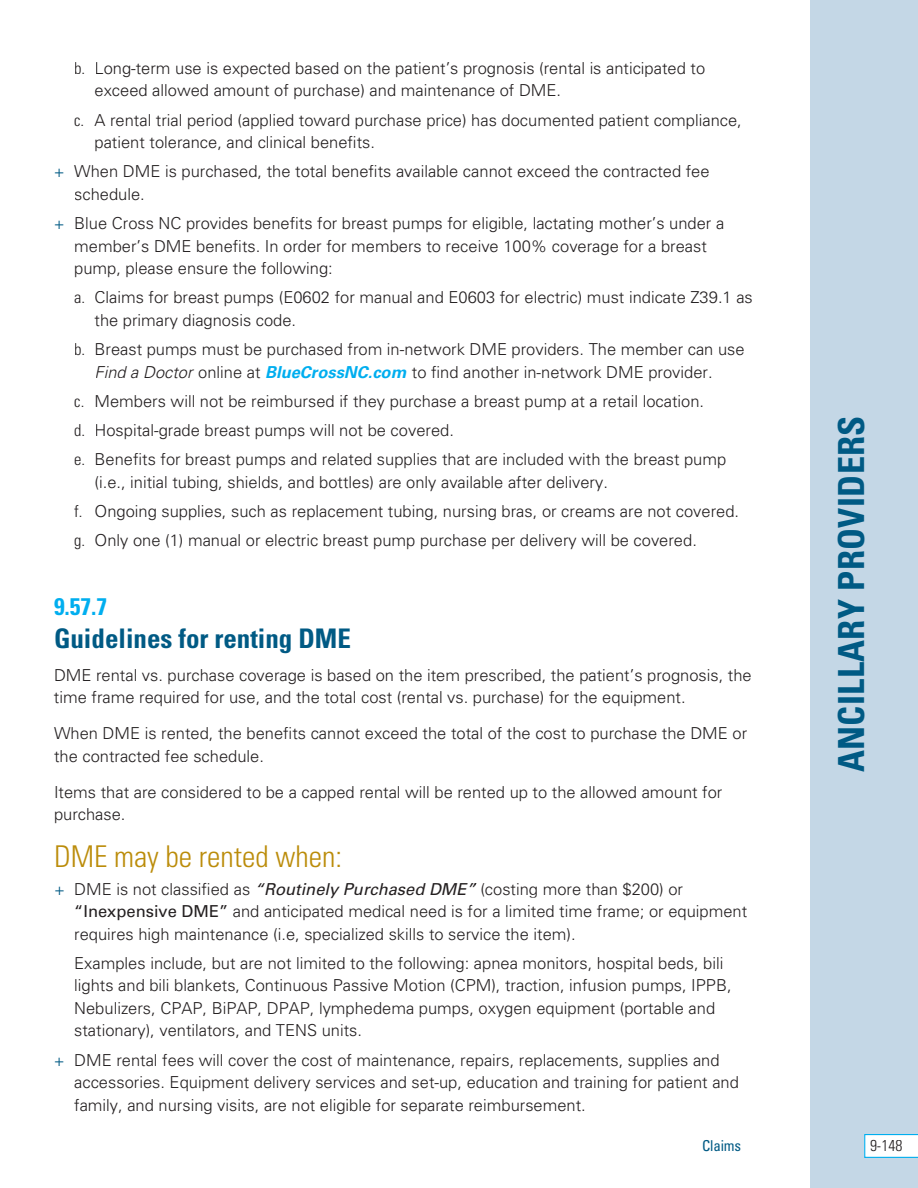
<style>
.page{position:relative;width:918px;height:1188px;background:#fff}
.page>*{position:absolute;margin:0;border:0;box-sizing:border-box;transform-origin:0 0}
.t1{font:700 condensed 36px "Univers";letter-spacing:.01em;color:#005a84}
.t2{font:300 condensed 30px "Univers";color:#bb8c0a}
.t3{font:700 condensed 27px "Univers";color:#005a84}
.t4{font:700 condensed 24px "Univers";color:#00aeef}
.t5{font:300 16.5px/22.5px "Univers";color:#231f20}
.t6{font:300 condensed 15.75px "Univers";color:#231f20}
.t7{font:condensed 15px "Univers";letter-spacing:-.01em;color:#005a84}
.s1{font-stretch:condensed}
.s2{color:#005a84}
.s3{font-style:italic}
.s4{font-family:"Univers CE";font-weight:700;font-style:italic;color:#00aeef}
.s5{font-family:"Univers CE";font-weight:400;font-style:italic}
.s6{font-weight:400}
</style>
<div class="page">
<div style="left:810px;top:0;width:108px;height:1188px;background:#c4d7e6"></div>
<svg style="left:864px;top:1134px;width:54px;height:24px"></svg>
<div style="left:871px;top:1140px;width:31px;height:12px;background:#fff"></div>
<p class="t5" style="left:95px;top:58px;width:612px;text-indent:-20px"><span class="s1">b.</span> Long-term use is expected based on the patient’s prognosis (rental is anticipated to exceed allowed amount of purchase) and maintenance of DME.</p>
<p class="t5" style="left:95px;top:110px;width:649px;text-indent:-20px"><span class="s1">c.</span> A rental trial period (applied toward purchase price) has documented patient compliance, patient tolerance, and clinical benefits.</p>
<p class="t5" style="left:74px;top:161px;width:637px;text-indent:-20px"><span class="s2">+</span> When DME is purchased, the total benefits available cannot exceed the contracted fee schedule.</p>
<p class="t5" style="left:74px;top:213px;width:652px;text-indent:-20px"><span class="s2">+</span> Blue Cross NC provides benefits for breast pumps for eligible, lactating mother’s under a member’s DME benefits. In order for members to receive 100% coverage for a breast pump, please ensure the following:</p>
<p class="t5" style="left:95px;top:287px;width:660px;text-indent:-20px"><span class="s1">a.</span> Claims for breast pumps (E0602 for manual and E0603 for electric) must indicate Z39.1 as the primary diagnosis code.</p>
<p class="t5" style="left:95px;top:339px;width:652px;text-indent:-20px"><span class="s1">b.</span> Breast pumps must be purchased from in-network DME providers. The member can use<br><span class="s3">Find a Doctor</span> online at <span class="s4">BlueCrossNC.com</span> to find another in-network DME provider.</p>
<p class="t5" style="left:74px;top:387px;width:654px;line-height:29.2px"><span class="s1">c.</span> Members will not be reimbursed if they purchase a breast pump at a retail location.<br><span class="s1">d.</span> Hospital-grade breast pumps will not be covered.<br><span class="s1">e.</span> Benefits for breast pumps and related supplies that are included with the breast pump</p>
<p class="t5" style="left:74px;top:468px;width:666px;line-height:29.2px;text-indent:20px">(i.e., initial tubing, shields, and bottles) are only available after delivery.<br><span class="s1">f.</span> Ongoing supplies, such as replacement tubing, nursing bras, or creams are not covered. <span class="s1">g.</span> Only one (1) manual or electric breast pump purchase per delivery will be covered.</p>
<h3 class="t4" style="left:54px;top:598px;width:55px">9.57.7</h3>
<h3 class="t3" style="left:54px;top:629px;width:298px">Guidelines for renting DME</h3>
<p class="t5" style="left:54px;top:665px;width:699px">DME rental vs. purchase coverage is based on the item prescribed, the patient’s prognosis, the time frame required for use, and the total cost (rental vs. purchase) for the equipment.</p>
<p class="t5" style="left:54px;top:723px;width:695px">When DME is rented, the benefits cannot exceed the total of the cost to purchase the DME or the contracted fee schedule.</p>
<p class="t5" style="left:54px;top:782px;width:670px">Items that are considered to be a capped rental will be rented up to the allowed amount for purchase.</p>
<h2 class="t2" style="left:54px;top:845px;width:290px">DME may be rented when:</h2>
<p class="t5" style="left:74px;top:878px;width:675px;text-indent:-20px"><span class="s2">+</span> DME is not classified as <span class="s5">“Routinely Purchased DME”</span> (costing more than $200) or <span class="s6">“Inexpensive DME”</span> and anticipated medical need is for a limited time frame; or equipment requires high maintenance (i.e, specialized skills to service the item).</p>
<p class="t5" style="left:74px;top:953px;width:659px">Examples include, but are not limited to the following: apnea monitors, hospital beds, bili lights and bili blankets, Continuous Passive Motion (CPM), traction, infusion pumps, IPPB, Nebulizers, CPAP, BiPAP, DPAP, lymphedema pumps, oxygen equipment (portable and stationary), ventilators, and TENS units.</p>
<p class="t5" style="left:74px;top:1049px;width:666px;text-indent:-20px"><span class="s2">+</span> DME rental fees will cover the cost of maintenance, repairs, replacements, supplies and accessories. Equipment delivery services and set-up, education and training for patient and family, and nursing visits, are not eligible for separate reimbursement.</p>
<h1 class="t1" style="left:838px;top:772px;width:358px;rotate:-90deg">ANCILLARY PROVIDERS</h1>
<p class="t7" style="left:702px;top:1140px;width:41px">Claims</p>
<p class="t6" style="left:870px;top:1140px;width:34px">9-148</p>
</div>
